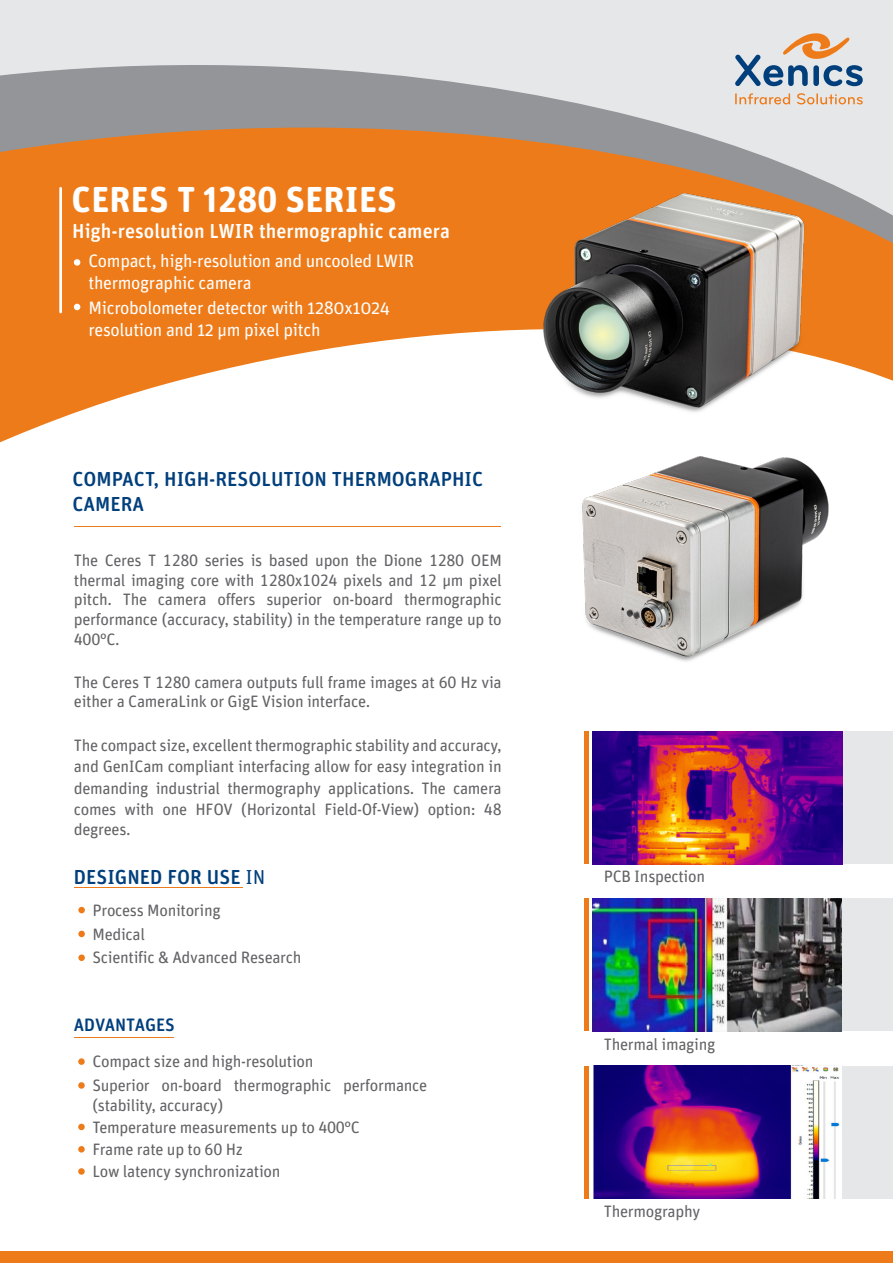
<style>
.page{position:relative;width:893px;height:1263px;background:#fff}
.page>*{position:absolute;margin:0;border:0;box-sizing:border-box;transform-origin:0 0}
.headline_underlined{font:700 36px "Unit Rounded Pro";letter-spacing:.01em;color:#fff}
.body{font:500 20.25px "FF Unit Rounded Pro";color:#003f7c}
.headline_underlined-2{font:500 20.25px "Unit Rounded Pro";color:#fff}
.titel_3{font:18px/21.6px "Unit Rounded Pro";letter-spacing:-.02em;color:#fff}
.t1{font:500 18px "FF Unit Rounded Pro";color:#003f7c}
.body-2{font:16.5px/19.5px "FF Unit Rounded Pro";letter-spacing:-.02em;color:#636366}
.titeltje_boven_foto{font:16.5px "Unit Rounded Pro";letter-spacing:-.02em;color:#636366}
.s1{font-weight:400}
</style>
<div class="page">
<div style="left:0;top:1252px;width:893px;height:11px;background:#ee7b19"></div>
<hr style="left:74px;top:887px;width:169px;height:1px;background:#ee7b19">
<div style="left:78px;top:907px;width:7px;height:6px;background:#ee7b19;border-radius:50%"></div>
<div style="left:78px;top:931px;width:7px;height:6px;background:#ee7b19;border-radius:50%"></div>
<div style="left:78px;top:954px;width:7px;height:7px;background:#ee7b19;border-radius:50%"></div>
<hr style="left:74px;top:1037px;width:99px;height:1px;background:#ee7b19">
<div style="left:78px;top:1058px;width:7px;height:7px;background:#ee7b19;border-radius:50%"></div>
<svg style="left:78px;top:1082px;width:7px;height:7px"></svg>
<div style="left:78px;top:1124px;width:7px;height:6px;background:#ee7b19;border-radius:50%"></div>
<div style="left:78px;top:1146px;width:7px;height:6px;background:#ee7b19;border-radius:50%"></div>
<svg style="left:78px;top:1168px;width:7px;height:7px"></svg>
<div style="left:611px;top:731px;width:282px;height:133px;background:#e6e7e9"></div>
<hr style="left:584px;top:731px;width:4px;height:133px;background:#ee7b19">
<img style="left:593px;top:732px;width:250px;height:132px">
<div style="left:611px;top:898px;width:282px;height:133px;background:#e6e7e9"></div>
<hr style="left:584px;top:898px;width:4px;height:133px;background:#ee7b19">
<img style="left:593px;top:898px;width:248px;height:133px">
<div style="left:611px;top:1066px;width:282px;height:132px;background:#e6e7e9"></div>
<hr style="left:584px;top:1066px;width:4px;height:132px;background:#ee7b19">
<img style="left:593px;top:1066px;width:248px;height:132px">
<div style="left:0;top:0;width:893px;height:223px;background:#e6e7e9"></div>
<svg style="left:0;top:65px;width:862px;height:63px;fill:#939598"></svg>
<svg style="left:0;top:128px;width:893px;height:399px;fill:#ee7b19"></svg>
<svg style="left:735px;top:93px;width:55px;height:11px"></svg>
<svg style="left:797px;top:93px;width:66px;height:11px"></svg>
<svg style="left:735px;top:33px;width:128px;height:53px"></svg>
<div style="left:74px;top:259px;width:6px;height:7px;background:#fff;border-radius:50%"></div>
<svg style="left:74px;top:304px;width:6px;height:6px"></svg>
<hr style="left:59px;top:188px;width:3px;height:124px;background:#fff">
<img style="left:514px;top:134px;width:310px;height:320px">
<img style="left:532px;top:369px;width:333px;height:293px">
<p class="headline_underlined" style="left:72px;top:174px;width:327px">CERES T 1280 SERIES</p>
<p class="headline_underlined-2" style="left:72px;top:217px;width:379px">High-resolution LWIR thermographic camera</p>
<p class="titel_3" style="left:89px;top:250px;width:327px">Compact, high-resolution and uncooled LWIR thermographic camera</p>
<p class="titel_3" style="left:89px;top:296px;width:303px">Microbolometer detector with 1280x1024 resolution and 12 μm pixel pitch</p>
<p class="body" style="left:72px;top:465px;width:412px">COMPACT, HIGH-RESOLUTION THERMOGRAPHIC</p>
<p class="body" style="left:72px;top:490px;width:73px">CAMERA</p>
<p class="body-2" style="left:74px;top:550px;width:429px;text-align:justify">The Ceres T 1280 series is based upon the Dione 1280 OEM thermal imaging core with 1280x1024 pixels and 12 μm pixel pitch. The camera offers superior on-board thermographic performance (accuracy, stability) in the temperature range up to 400°C.</p>
<p class="body-2" style="left:74px;top:671px;width:429px">The Ceres T 1280 camera outputs full frame images at 60 Hz via either a CameraLink or GigE Vision interface.</p>
<p class="body-2" style="left:74px;top:734px;width:429px">The compact size, excellent thermographic stability and accuracy,</p>
<p class="body-2" style="left:74px;top:756px;width:429px">and GenICam compliant interfacing allow for easy integration in</p>
<p class="body-2" style="left:74px;top:777px;width:429px">demanding industrial thermography applications. The camera</p>
<p class="body-2" style="left:74px;top:799px;width:429px">comes with one HFOV (Horizontal Field-Of-View) option: 48 degrees.</p>
<p class="body" style="left:74px;top:862px;width:193px">DESIGNED FOR USE <span class="s1">IN</span></p>
<p class="body-2" style="left:93px;top:899px;width:130px">Process Monitoring</p>
<p class="body-2" style="left:93px;top:923px;width:54px">Medical</p>
<p class="body-2" style="left:93px;top:947px;width:211px">Scientific &amp; Advanced Research</p>
<p class="t1" style="left:74px;top:1012px;width:103px">ADVANTAGES</p>
<p class="body-2" style="left:92px;top:1051px;width:223px">Compact size and high-resolution</p>
<p class="body-2" style="left:92px;top:1075px;width:336px">Superior on-board thermographic performance (stability, accuracy)</p>
<p class="body-2" style="left:92px;top:1116px;width:269px">Temperature measurements up to 400°C</p>
<p class="body-2" style="left:92px;top:1138px;width:152px">Frame rate up to 60 Hz</p>
<p class="body-2" style="left:92px;top:1161px;width:190px">Low latency synchronization</p>
<p class="titeltje_boven_foto" style="left:604px;top:865px;width:103px">PCB Inspection</p>
<p class="titeltje_boven_foto" style="left:604px;top:1033px;width:113px">Thermal imaging</p>
<p class="titeltje_boven_foto" style="left:604px;top:1200px;width:98px">Thermography</p>
</div>
